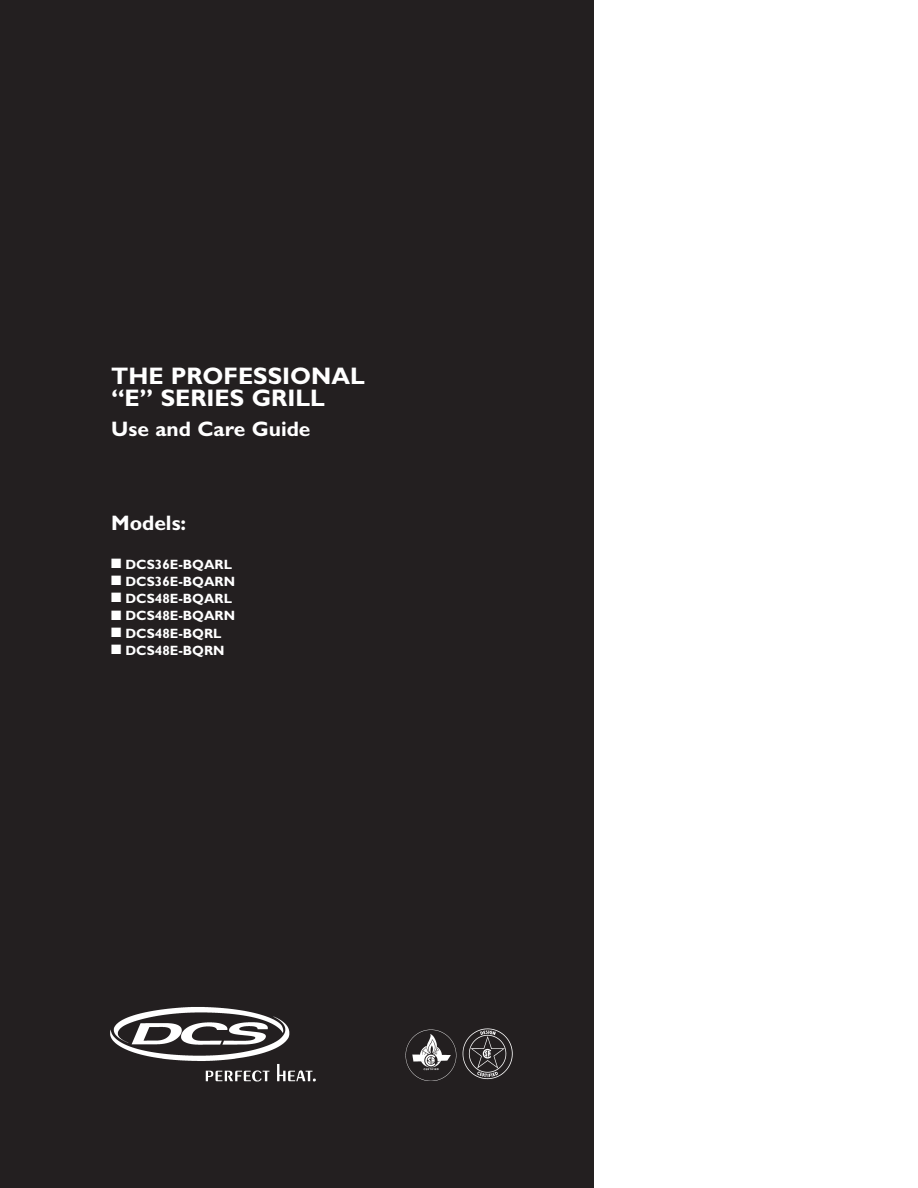
<style>
.page{position:relative;width:918px;height:1188px;background:#fff}
.page>*{position:absolute;margin:0;border:0;box-sizing:border-box;transform-origin:0 0}
.t1{font:700 24px/22.5px "Gill Sans";color:#fff}
.t2{font:700 21px "Gill Sans";color:#fff}
.t3{font:700 13.5px "Gill Sans";color:#fff}
</style>
<div class="page">
<div style="left:0;top:0;width:594px;height:1188px;background:#231f20"></div>
<img style="left:405px;top:1029px;width:52px;height:52px">
<img style="left:462px;top:1028px;width:51px;height:52px">
<img style="left:110px;top:1007px;width:206px;height:75px">
<h1 class="t1" style="left:111px;top:367px;width:255px">THE PROFESSIONAL “E” SERIES GRILL</h1>
<h2 class="t2" style="left:111px;top:422px;width:201px">Use and Care Guide</h2>
<h2 class="t2" style="left:111px;top:515px;width:77px">Models:</h2>
<p class="t3" style="left:111px;top:559px;width:122px">■ DCS36E-BQARL</p>
<p class="t3" style="left:111px;top:577px;width:126px">■ DCS36E-BQARN</p>
<p class="t3" style="left:111px;top:594px;width:122px">■ DCS48E-BQARL</p>
<p class="t3" style="left:111px;top:611px;width:126px">■ DCS48E-BQARN</p>
<p class="t3" style="left:111px;top:628px;width:112px">■ DCS48E-BQRL</p>
<p class="t3" style="left:111px;top:646px;width:115px">■ DCS48E-BQRN</p>
</div>
